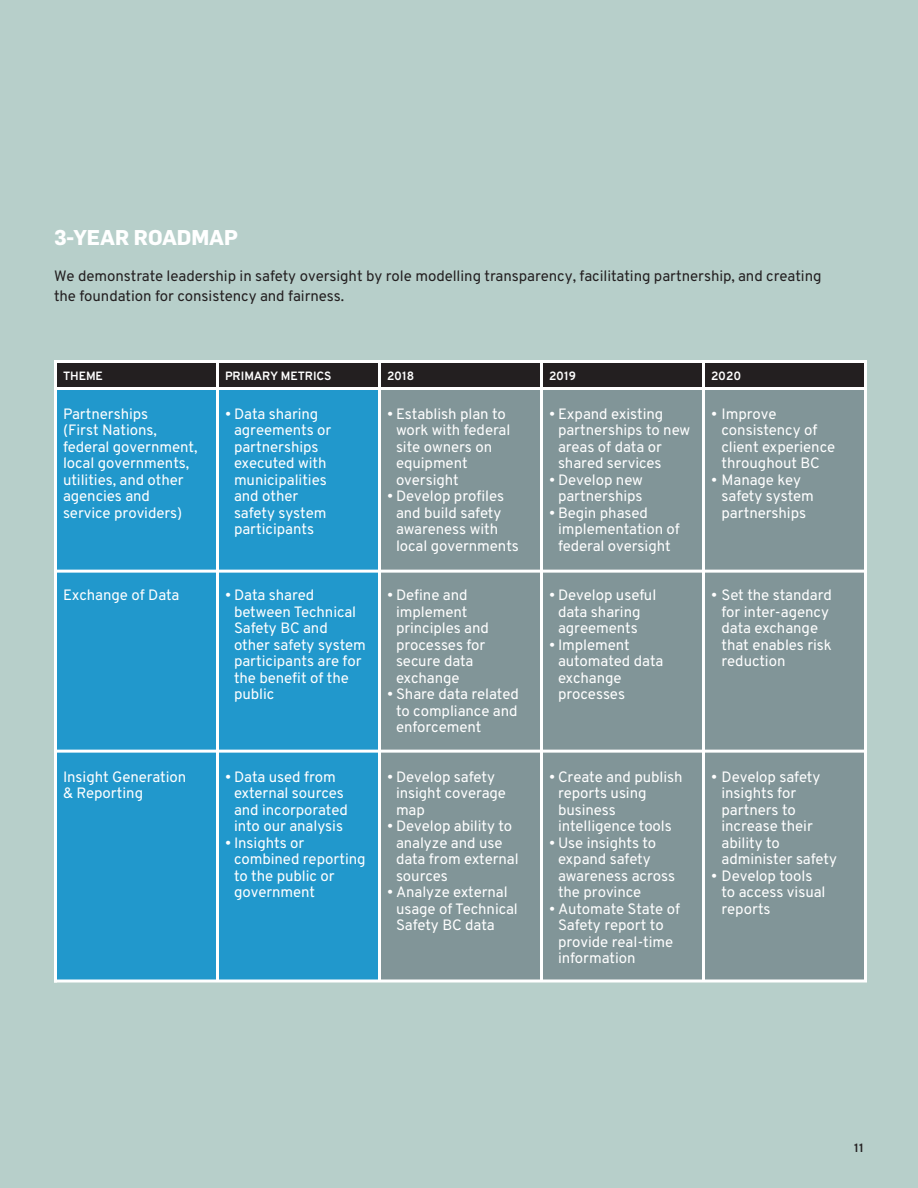
<style>
.page{position:relative;width:918px;height:1188px;background:#b7cfca}
.page>*{position:absolute;margin:0;border:0;box-sizing:border-box;transform-origin:0 0}
.t1{font:700 21px "Flama";letter-spacing:-.005em;color:#fff}
.t2{font:15px/16.5px "Overpass";letter-spacing:-.005em;color:#fff}
.t3{font:15px/19.5px "Overpass";letter-spacing:-.005em;color:#231f20}
.t4{font:700 12px "Overpass";letter-spacing:-.005em;color:#fff}
.t5{font:700 12px "Overpass";color:#231f20}
</style>
<div class="page">
<div style="left:54px;top:363px;width:162px;height:25px;background:#231f20"></div>
<div style="left:216px;top:363px;width:162px;height:25px;background:#231f20"></div>
<div style="left:540px;top:363px;width:162px;height:25px;background:#231f20"></div>
<div style="left:378px;top:363px;width:162px;height:25px;background:#231f20"></div>
<div style="left:702px;top:363px;width:162px;height:25px;background:#231f20"></div>
<div style="left:380px;top:389px;width:485px;height:591px;background:#819598"></div>
<div style="left:54px;top:389px;width:325px;height:591px;background:#2198cc"></div>
<hr style="left:54px;top:570px;width:810px;height:3px;background:#fff">
<hr style="left:54px;top:750px;width:810px;height:3px;background:#fff">
<hr style="left:54px;top:980px;width:810px;height:2px;background:#fff">
<hr style="left:54px;top:387px;width:810px;height:3px;background:#fff">
<hr style="left:54px;top:361px;width:3px;height:622px;background:#fff">
<hr style="left:216px;top:360px;width:3px;height:622px;background:#fff">
<hr style="left:378px;top:360px;width:3px;height:622px;background:#fff">
<hr style="left:540px;top:360px;width:3px;height:621px;background:#fff">
<hr style="left:702px;top:360px;width:3px;height:622px;background:#fff">
<hr style="left:864px;top:360px;width:3px;height:622px;background:#fff">
<hr style="left:54px;top:360px;width:810px;height:3px;background:#fff">
<h1 class="t1" style="left:54px;top:222px;width:186px">3-YEAR ROADMAP</h1>
<p class="t3" style="left:54px;top:266px;width:769px">We demonstrate leadership in safety oversight by role modelling transparency, facilitating partnership, and creating the foundation for consistency and fairness.</p>
<p class="t4" style="left:63px;top:367px;width:42px">THEME</p>
<p class="t4" style="left:225px;top:367px;width:108px">PRIMARY METRICS</p>
<p class="t4" style="left:387px;top:367px;width:29px">2018</p>
<p class="t4" style="left:549px;top:367px;width:29px">2019</p>
<p class="t4" style="left:711px;top:367px;width:32px">2020</p>
<p class="t2" style="left:63px;top:405px;width:136px">Partnerships<br>(First Nations, federal government, local governments, utilities, and other agencies and service providers)</p>
<p class="t2" style="left:234px;top:405px;width:99px;text-indent:-9px">• Data sharing agreements or partnerships executed with municipalities and other safety system participants</p>
<p class="t2" style="left:396px;top:405px;width:116px;text-indent:-9px">• Establish plan to work with federal site owners on equipment oversight</p>
<p class="t2" style="left:396px;top:488px;width:124px;text-indent:-9px">• Develop profiles and build safety awareness with local governments</p>
<p class="t2" style="left:396px;top:587px;width:94px;text-indent:-9px">• Define and implement principles and processes for secure data exchange</p>
<p class="t2" style="left:396px;top:686px;width:124px;text-align:justify;text-indent:-9px">• Share data related to compliance and enforcement</p>
<p class="t2" style="left:396px;top:768px;width:112px;text-indent:-9px">• Develop safety insight coverage map</p>
<p class="t2" style="left:396px;top:818px;width:124px;text-indent:-9px">• Develop ability to analyze and use data from external sources</p>
<p class="t2" style="left:396px;top:884px;width:123px;text-indent:-9px">• Analyze external usage of Technical<br>Safety BC data</p>
<p class="t2" style="left:558px;top:405px;width:134px;text-indent:-9px">• Expand existing partnerships to new areas of data or shared services</p>
<p class="t2" style="left:549px;top:471px;width:95px;text-align:center">• Develop new partnerships</p>
<p class="t2" style="left:558px;top:504px;width:123px;text-indent:-9px">• Begin phased implementation of federal oversight</p>
<p class="t2" style="left:558px;top:587px;width:100px;text-indent:-9px">• Develop useful data sharing agreements</p>
<p class="t2" style="left:558px;top:636px;width:107px;text-indent:-9px">• Implement automated data exchange processes</p>
<p class="t2" style="left:722px;top:405px;width:115px;text-indent:-10px">• Improve consistency of client experience throughout BC</p>
<p class="t2" style="left:722px;top:471px;width:94px;text-indent:-10px">• Manage key safety system partnerships</p>
<p class="t2" style="left:234px;top:587px;width:134px;text-indent:-9px">• Data shared between Technical<br>Safety BC and other safety system participants are for the benefit of the public</p>
<p class="t2" style="left:722px;top:587px;width:112px;text-indent:-10px">• Set the standard for inter-agency data exchange that enables risk reduction</p>
<p class="t2" style="left:63px;top:587px;width:118px">Exchange of Data</p>
<p class="t2" style="left:234px;top:768px;width:115px;text-indent:-9px">• Data used from external sources and incorporated into our analysis</p>
<p class="t2" style="left:234px;top:834px;width:133px;text-indent:-9px">• Insights or combined reporting to the public or government</p>
<p class="t2" style="left:558px;top:768px;width:126px;text-indent:-9px">• Create and publish reports using business intelligence tools</p>
<p class="t2" style="left:558px;top:834px;width:119px;text-indent:-9px">• Use insights to expand safety awareness across the province</p>
<p class="t2" style="left:558px;top:900px;width:124px;text-indent:-9px">• Automate State of<br>Safety report to provide real-time information</p>
<p class="t2" style="left:722px;top:768px;width:117px;text-indent:-10px">• Develop safety insights for partners to increase their ability to administer safety</p>
<p class="t2" style="left:722px;top:867px;width:106px;text-indent:-10px">• Develop tools to access visual reports</p>
<p class="t2" style="left:63px;top:768px;width:125px">Insight Generation &amp; Reporting</p>
<p class="t5" style="left:854px;top:1139px;width:11px">11</p>
</div>
